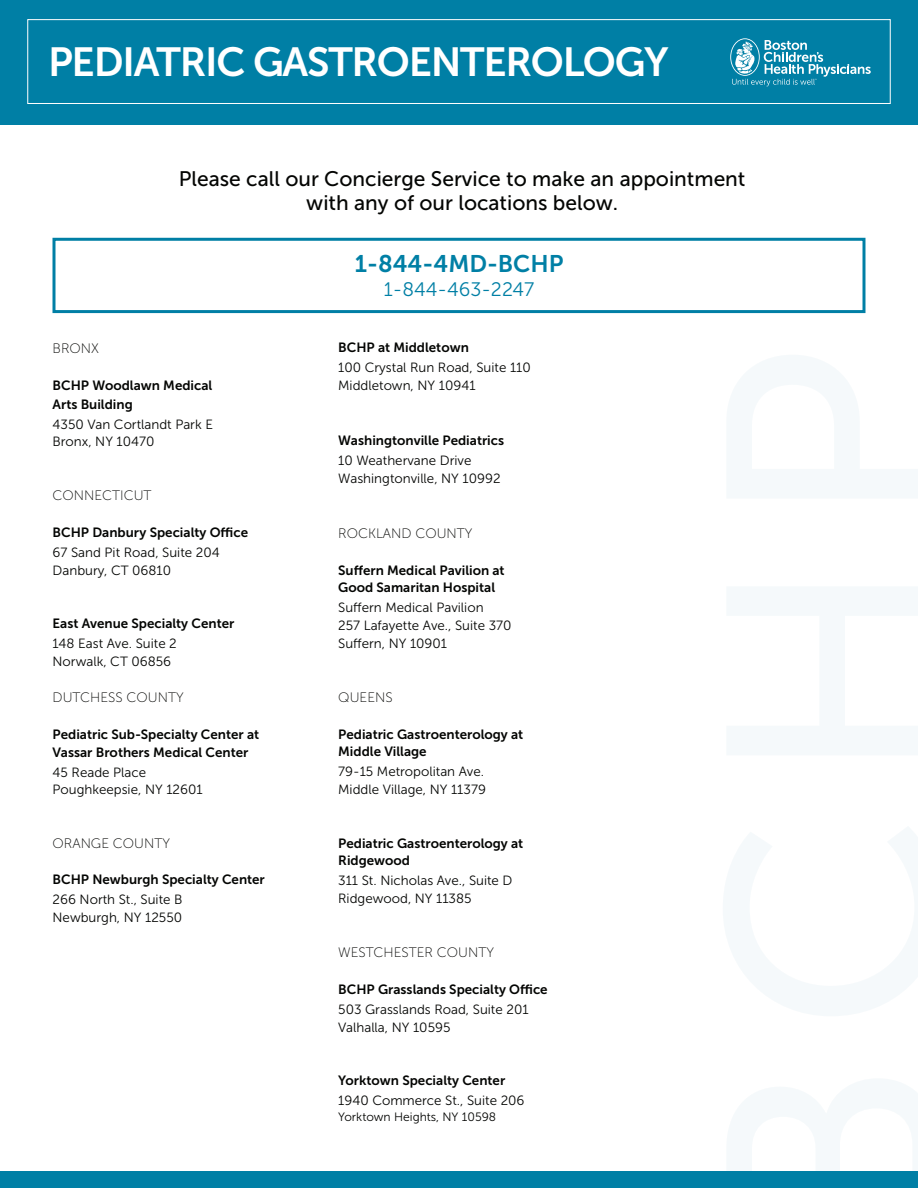
<style>
.page{position:relative;width:918px;height:1188px;background:#fff}
.page>*{position:absolute;margin:0;border:0;box-sizing:border-box;transform-origin:0 0}
.Body_Text{font:50.4px "Museo Sans 700";letter-spacing:.03em;color:#fff}
.Body_Text-2{font:40.5px "Museo Sans 700";letter-spacing:-.03em;color:#fff}
.Body_Text-3{font:24px "Museo Sans 700";color:#007fa5}
.Body_Text-4{font:21px/24px "Museo Sans 500";color:#040503;text-align:center}
.Body_Text-5{font:19.5px "Museo Sans 300";color:#007fa5}
.Body_Text-6{font:13.65px "Museo Sans 100";color:#040503}
.Body_Text-7{font:13.35px/17.9px "Museo Sans 300";color:#040503}
.Body_Text-8{font:13.35px/17.9px "Museo Sans 700";color:#040503}
.Body_Text-9{font:12.15px "Museo Sans 300";color:#040503}
</style>
<div class="page">
<div style="left:0;top:1171px;width:918px;height:17px;background:#007fa5"></div>
<div style="left:0;top:0;width:918px;height:125px;background:#007fa5"></div>
<svg style="left:730px;top:38px;width:141px;height:48px"></svg>
<div style="left:28px;top:19px;width:862px;height:85px;border:1px solid #fff"></div>
<div style="left:52px;top:238px;width:814px;height:75px;border:3px solid #007fa5"></div>
<p class="Body_Text" style="left:48px;top:4px;width:615px">ADOLESCENT MEDICINE</p>
<p class="Body_Text-2" style="left:48px;top:40px;width:622px">PEDIATRIC GASTROENTEROLOGY</p>
<p class="Body_Text-4" style="left:179px;top:167px;width:568px">Please call our Concierge Service to make an appointment with any of our locations below.</p>
<p class="Body_Text-6" style="left:53px;top:341px;width:48px">BRONX</p>
<p class="Body_Text-8" style="left:53px;top:375px;width:161px;line-height:19.2px">BCHP Woodlawn Medical<br>Arts Building</p>
<p class="Body_Text-7" style="left:53px;top:415px;width:162px">4350 Van Cortlandt Park E</p>
<p class="Body_Text-7" style="left:53px;top:433px;width:103px">Bronx, NY 10470</p>
<p class="Body_Text-6" style="left:53px;top:488px;width:100px">CONNECTICUT</p>
<p class="Body_Text-8" style="left:53px;top:524px;width:197px">BCHP Danbury Specialty Office</p>
<p class="Body_Text-7" style="left:53px;top:544px;width:169px">67 Sand Pit Road, Suite 204</p>
<p class="Body_Text-7" style="left:53px;top:561px;width:120px">Danbury, CT 06810</p>
<p class="Body_Text-8" style="left:53px;top:615px;width:183px">East Avenue Specialty Center</p>
<p class="Body_Text-7" style="left:53px;top:635px;width:126px">148 East Ave. Suite 2</p>
<p class="Body_Text-7" style="left:53px;top:653px;width:120px">Norwalk, CT 06856</p>
<p class="Body_Text-6" style="left:53px;top:690px;width:133px">DUTCHESS COUNTY</p>
<p class="Body_Text-8" style="left:53px;top:725px;width:208px">Pediatric Sub-Specialty Center at<br>Vassar Brothers Medical Center</p>
<p class="Body_Text-7" style="left:53px;top:763px;width:95px">45 Reade Place</p>
<p class="Body_Text-7" style="left:53px;top:781px;width:152px">Poughkeepsie, NY 12601</p>
<p class="Body_Text-6" style="left:53px;top:836px;width:119px">ORANGE COUNTY</p>
<p class="Body_Text-8" style="left:53px;top:870px;width:214px">BCHP Newburgh Specialty Center</p>
<p class="Body_Text-7" style="left:53px;top:890px;width:132px">266 North St., Suite B</p>
<p class="Body_Text-7" style="left:53px;top:908px;width:131px">Newburgh, NY 12550</p>
<p class="Body_Text-3" style="left:355px;top:251px;width:210px">1-844-4MD-BCHP</p>
<p class="Body_Text-5" style="left:384px;top:279px;width:152px">1-844-463-2247</p>
<p class="Body_Text-8" style="left:338px;top:339px;width:132px">BCHP at Middletown</p>
<p class="Body_Text-7" style="left:338px;top:359px;width:194px">100 Crystal Run Road, Suite 110<br>Middletown, NY 10941</p>
<p class="Body_Text-8" style="left:338px;top:432px;width:167px">Washingtonville Pediatrics</p>
<p class="Body_Text-7" style="left:338px;top:452px;width:135px">10 Weathervane Drive</p>
<p class="Body_Text-7" style="left:338px;top:470px;width:164px">Washingtonville, NY 10992</p>
<p class="Body_Text-6" style="left:338px;top:526px;width:136px">ROCKLAND COUNTY</p>
<p class="Body_Text-8" style="left:338px;top:561px;width:168px">Suffern Medical Pavilion at<br>Good Samaritan Hospital</p>
<p class="Body_Text-7" style="left:338px;top:599px;width:147px">Suffern Medical Pavilion</p>
<p class="Body_Text-7" style="left:338px;top:617px;width:175px">257 Lafayette Ave., Suite 370</p>
<p class="Body_Text-7" style="left:338px;top:634px;width:110px">Suffern, NY 10901</p>
<p class="Body_Text-6" style="left:338px;top:690px;width:56px">QUEENS</p>
<p class="Body_Text-8" style="left:338px;top:725px;width:187px">Pediatric Gastroenterology at<br>Middle Village</p>
<p class="Body_Text-7" style="left:338px;top:763px;width:147px">79-15 Metropolitan Ave.</p>
<p class="Body_Text-7" style="left:338px;top:781px;width:149px">Middle Village, NY 11379</p>
<p class="Body_Text-8" style="left:338px;top:834px;width:187px">Pediatric Gastroenterology at<br>Ridgewood</p>
<p class="Body_Text-7" style="left:338px;top:872px;width:176px">311 St. Nicholas Ave., Suite D</p>
<p class="Body_Text-7" style="left:338px;top:890px;width:135px">Ridgewood, NY 11385</p>
<p class="Body_Text-6" style="left:338px;top:945px;width:157px">WESTCHESTER COUNTY</p>
<p class="Body_Text-8" style="left:338px;top:980px;width:211px">BCHP Grasslands Specialty Office</p>
<p class="Body_Text-7" style="left:338px;top:1000px;width:192px">503 Grasslands Road, Suite 201</p>
<p class="Body_Text-7" style="left:338px;top:1018px;width:114px">Valhalla, NY 10595</p>
<p class="Body_Text-8" style="left:338px;top:1071px;width:169px">Yorktown Specialty Center</p>
<p class="Body_Text-7" style="left:338px;top:1091px;width:188px">1940 Commerce St., Suite 206</p>
<p class="Body_Text-9" style="left:338px;top:1110px;width:160px">Yorktown Heights, NY 10598</p>
</div>
